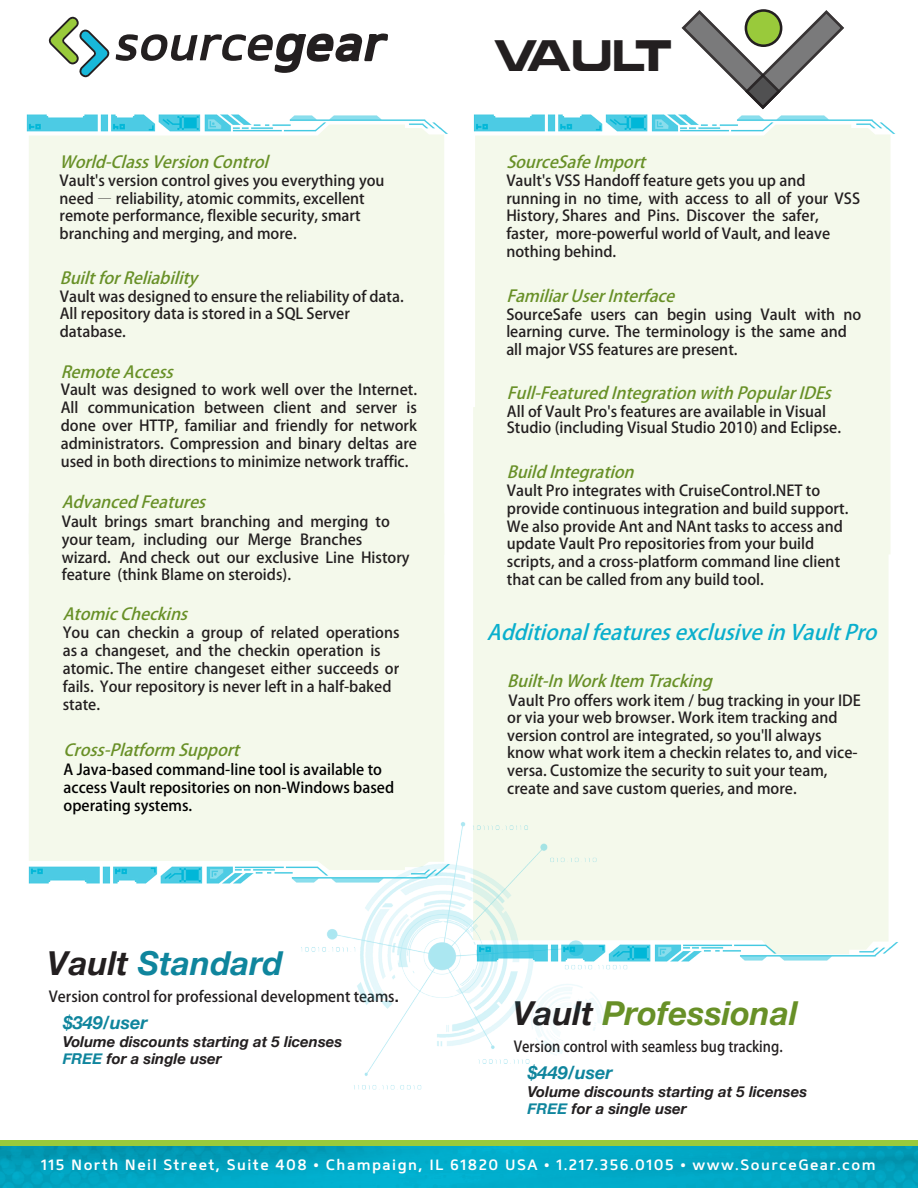
<style>
.page{position:relative;width:918px;height:1188px;background:#fff}
.page>*{position:absolute;margin:0;border:0;box-sizing:border-box;transform-origin:0 0}
.t1{font:47.4px "NCC1701 A";letter-spacing:-.12em;color:#231f20}
.Heading_1{font:italic 700 33px "Helvetica Neue";color:#689027}
.t2{font:italic 700 33px "Helvetica Neue";color:#0f859d}
.t3{font:italic 700 21px "Adobe Fan Heiti Std";color:#0aafcd}
.t4{font:italic 700 18px "Helvetica Neue";color:#0f859d}
.t5{font:italic 700 16.5px "Adobe Fan Heiti Std";color:#689027}
.t6{font:italic 700 16.5px "Adobe Fan Heiti Std";color:#699027}
.Heading_1-2{font:700 15px/17.7px "Adobe Fan Heiti Std";color:#231f20}
.t7{font:italic 700 15px/17.4px "Helvetica Neue";color:#231f20}
.t8{font:700 15px/18px "Adobe Fan Heiti Std";color:#000}
.t9{font:600 15px "Mentone";letter-spacing:.1em;color:#fff}
.Heading_1-3{font:700 15px "Adobe Fan Heiti Std";color:#231f20;scale:.91 1}
.s1{color:#231f20}
.s2{font-family:"Helvetica Neue"}
.s3{color:#0f859d}
</style>
<div class="page">
<div style="left:475px;top:153px;width:416px;height:401px;background:#f4f9eb"></div>
<div style="left:473px;top:407px;width:416px;height:516px;background:#f4f9eb"></div>
<div style="left:29px;top:153px;width:415px;height:361px;background:#f4f9eb"></div>
<div style="left:29px;top:514px;width:415px;height:331px;background:#f4f9eb"></div>
<img style="left:0;top:1146px;width:918px;height:42px">
<img style="left:474px;top:114px;width:422px;height:39px">
<img style="left:633px;top:923px;width:266px;height:39px">
<img style="left:26px;top:114px;width:448px;height:39px">
<img style="left:28px;top:845px;width:270px;height:39px">
<svg style="left:48px;top:17px;width:340px;height:60px"></svg>
<div style="left:0;top:1140px;width:918px;height:6px;background:#99ca3b"></div>
<img style="left:298px;top:811px;width:335px;height:278px">
<svg style="left:681px;top:9px;width:163px;height:101px"></svg>
<p class="t5" style="left:60px;top:152px;width:215px">World-ClassVersionControl</p>
<p class="Heading_1-2" style="left:60px;top:172px;width:327px">Vault's version control gives you everything you need — reliability, atomic commits, excellent remote performance, flexible security, smart branching and merging, and more.</p>
<p class="t5" style="left:60px;top:268px;width:144px">BuiltforReliability</p>
<p class="Heading_1-2" style="left:60px;top:288px;width:345px;line-height:17.2px">Vault was designed to ensure the reliability of data.<br>All repository data is stored in a SQL Server database.</p>
<p class="t5" style="left:61px;top:362px;width:119px">RemoteAccess</p>
<p class="Heading_1-2" style="left:61px;top:381px;width:358px;text-align:justify">Vault was designed to work well over the Internet.<br>All communication between client and server is done over HTTP, familiar and friendly for network administrators. Compression and binary deltas are used in both directions to minimize network traffic.</p>
<p class="t5" style="left:62px;top:493px;width:150px">AdvancedFeatures</p>
<p class="Heading_1-2" style="left:62px;top:513px;width:350px">Vault brings smart branching and merging to your team, including our Merge Branches wizard. And check out our exclusive Line History feature (think Blame on steroids).</p>
<p class="t5" style="left:63px;top:604px;width:131px">AtomicCheckins</p>
<p class="Heading_1-2" style="left:63px;top:624px;width:338px">You can checkin a group of related operations as a changeset, and the checkin operation is atomic. The entire changeset either succeeds or fails. Your repository is never left in a half-baked state.</p>
<p class="t6" style="left:64px;top:740px;width:182px">Cross-Platform Support</p>
<p class="t8" style="left:64px;top:761px;width:332px">A Java-based command-line tool is available to access Vault repositories on non-Windows based operating systems.</p>
<h2 class="t2" style="left:48px;top:943px;width:236px"><span class="s1">Vault</span> Standard</h2>
<p class="Heading_1-2" style="left:49px;top:988px;width:351px">Version control for professional development teams<span class="s2">.</span></p>
<p class="t4" style="left:63px;top:1011px;width:86px">$349/user</p>
<p class="t7" style="left:63px;top:1032px;width:281px">Volume discounts starting at 5 licenses<br><span class="s3">FREE</span> for a single user</p>
<p class="t1" style="left:494px;top:31px;width:181px">VAULT</p>
<p class="t5" style="left:506px;top:152px;width:146px">SourceSafeImport</p>
<p class="Heading_1-2" style="left:506px;top:172px;width:355px">Vault's VSS Handoff feature gets you up and running in no time, with access to all of your VSS History, Shares and Pins. Discover the safer, faster, more-powerful world of Vault, and leave nothing behind.</p>
<p class="t5" style="left:506px;top:286px;width:175px">FamiliarUserInterface</p>
<p class="Heading_1-2" style="left:506px;top:306px;width:357px">SourceSafe users can begin using Vault with no learning curve. The terminology is the same and all major VSS features are present.</p>
<p class="t5" style="left:507px;top:384px;width:331px">Full-FeaturedIntegrationwithPopularIDEs</p>
<p class="Heading_1-2" style="left:507px;top:403px;width:336px;line-height:16.6px">All of Vault Pro's features are available in Visual<br>Studio (including Visual Studio 2010) and Eclipse.</p>
<p class="t5" style="left:507px;top:462px;width:134px">BuildIntegration</p>
<p class="Heading_1-2" style="left:507px;top:482px;width:343px">Vault Pro integrates with CruiseControl.NET to provide continuous integration and build support.<br>We also provide Ant and NAnt tasks to access and update Vault Pro repositories from your build scripts, and a cross-platform command line client that can be called from any build tool.</p>
<h3 class="t3" style="left:487px;top:620px;width:398px">AdditionalfeaturesexclusiveinVaultPro</h3>
<p class="t5" style="left:507px;top:671px;width:211px">Built-InWorkItem Tracking</p>
<p class="Heading_1-2" style="left:507px;top:692px;width:355px">Vault Pro offers work item / bug tracking in your IDE or via your web browser. Work item tracking and version control are integrated, so you'll always know what work item a checkin relates to, and vice&shy;versa. Customize the security to suit your team, create and save custom queries, and more.</p>
<p class="Heading_1" style="left:513px;top:993px;width:286px"><span class="s1">Vault</span> Professional</p>
<p class="Heading_1-3" style="left:514px;top:1038px;width:297px">Version control with seamless bug tracking.</p>
<p class="t4" style="left:528px;top:1061px;width:86px">$449/user</p>
<p class="t7" style="left:528px;top:1083px;width:281px">Volume discounts starting at 5 licenses<br><span class="s3">FREE</span> for a single user</p>
<p class="t9" style="left:41px;top:1156px;width:836px">115 North Neil Street, Suite 408 • Champaign, IL 61820 USA • 1.217.356.0105 • www.SourceGear.com</p>
</div>
